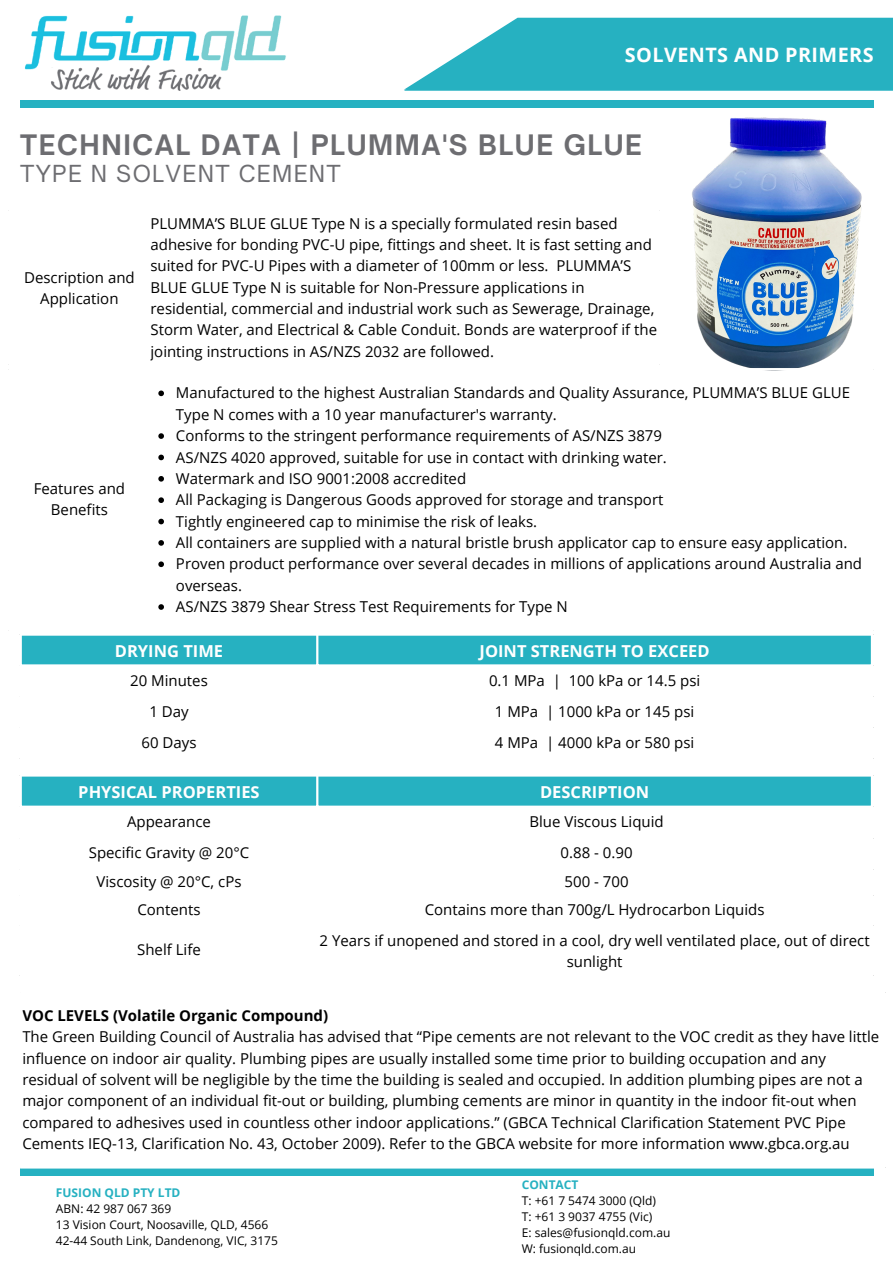
<style>
.page{position:relative;width:893px;height:1264px;background:#fff}
.page>*{position:absolute;margin:0;border:0;box-sizing:border-box;transform-origin:0 0}
.t1{font:700 27px "Open Sauce One";letter-spacing:.06em;color:#6d6d71}
.t2{font:22.5px "Open Sauce One";letter-spacing:.06em;color:#6d6d71}
.t3{font:700 19.8px "Open Sans";letter-spacing:.02em;color:#fff}
.t4{font:700 16.5px "Open Sans";color:#fff}
.t5{font:15px/21.3px "Open Sans";color:#000;text-align:center}
.t6{font:700 15px "Open Sans";color:#000}
.t7{font:12px/16px "Open Sans";color:#000}
.t8{font:700 12px "Open Sans";color:#26b1c1}
</style>
<div class="page">
<div style="left:22px;top:635px;width:848px;height:29px;background:#26b1c1"></div>
<hr style="left:316px;top:635px;width:2px;height:122px;background:#fff">
<div style="left:20px;top:100px;width:853px;height:7px;background:#26b1c1"></div>
<div style="left:20px;top:1168px;width:853px;height:7px;background:#26b1c1"></div>
<svg style="left:404px;top:18px;width:488px;height:73px;background:#41bac8"></svg>
<img style="left:692px;top:117px;width:170px;height:254px">
<svg style="left:158px;top:390px;width:6px;height:6px"></svg>
<svg style="left:158px;top:433px;width:6px;height:6px"></svg>
<svg style="left:158px;top:454px;width:6px;height:6px"></svg>
<svg style="left:158px;top:476px;width:6px;height:5px"></svg>
<svg style="left:158px;top:497px;width:6px;height:6px"></svg>
<svg style="left:158px;top:518px;width:6px;height:6px"></svg>
<svg style="left:158px;top:540px;width:6px;height:5px"></svg>
<svg style="left:158px;top:561px;width:6px;height:6px"></svg>
<svg style="left:158px;top:604px;width:6px;height:6px"></svg>
<hr style="left:8px;top:368px;width:865px;height:2px;background:#fff">
<div style="left:22px;top:776px;width:848px;height:29px;background:#26b1c1"></div>
<hr style="left:316px;top:776px;width:2px;height:198px;background:#fff">
<img style="left:24px;top:15px;width:262px;height:76px">
<h3 class="t3" style="left:625px;top:41px;width:250px">SOLVENTS AND PRIMERS</h3>
<h3 class="t3" style="left:606px;top:42px;width:257px">LARGE BORE PVC FITTING</h3>
<h1 class="t1" style="left:20px;top:128px;width:623px">TECHNICAL DATA | PLUMMA'S BLUE GLUE</h1>
<h2 class="t2" style="left:20px;top:160px;width:322px">TYPE N SOLVENT CEMENT</h2>
<p class="t5" style="left:24px;top:266px;width:112px">Description and<br>Application</p>
<p class="t5" style="left:34px;top:477px;width:93px">Features and<br>Benefits</p>
<p class="t5" style="left:150px;top:212px;width:508px;text-align:left">PLUMMA’S BLUE GLUE Type N is a specially formulated resin based adhesive for bonding PVC-U pipe, fittings and sheet. It is fast setting and suited for PVC-U Pipes with a diameter of 100mm or less. PLUMMA’S BLUE GLUE Type N is suitable for Non-Pressure applications in residential, commercial and industrial work such as Sewerage, Drainage, Storm Water, and Electrical &amp; Cable Conduit. Bonds are waterproof if the jointing instructions in AS/NZS 2032 are followed.</p>
<p class="t5" style="left:176px;top:382px;width:687px;text-align:left">Manufactured to the highest Australian Standards and Quality Assurance, PLUMMA’S BLUE GLUE Type N comes with a 10 year manufacturer's warranty.<br>Conforms to the stringent performance requirements of AS/NZS 3879<br>AS/NZS 4020 approved, suitable for use in contact with drinking water.<br>Watermark and ISO 9001:2008 accredited<br>All Packaging is Dangerous Goods approved for storage and transport<br>Tightly engineered cap to minimise the risk of leaks.<br>All containers are supplied with a natural bristle brush applicator cap to ensure easy application.<br>Proven product performance over several decades in millions of applications around Australia and overseas.<br>AS/NZS 3879 Shear Stress Test Requirements for Type N</p>
<p class="t4" style="left:115px;top:639px;width:110px">DRYING TIME</p>
<p class="t4" style="left:479px;top:639px;width:231px">JOINT STRENGTH TO EXCEED</p>
<p class="t5" style="left:130px;top:669px;width:79px">20 Minutes</p>
<p class="t5" style="left:489px;top:669px;width:213px">0.1 MPa | 100 kPa or 14.5 psi</p>
<p class="t5" style="left:149px;top:700px;width:41px">1 Day</p>
<p class="t5" style="left:495px;top:700px;width:201px">1 MPa | 1000 kPa or 145 psi</p>
<p class="t5" style="left:141px;top:731px;width:56px">60 Days</p>
<p class="t5" style="left:495px;top:731px;width:201px">4 MPa | 4000 kPa or 580 psi</p>
<p class="t4" style="left:78px;top:780px;width:183px">PHYSICAL PROPERTIES</p>
<p class="t4" style="left:540px;top:780px;width:111px">DESCRIPTION</p>
<p class="t5" style="left:127px;top:810px;width:85px">Appearance</p>
<p class="t5" style="left:529px;top:810px;width:136px">Blue Viscous Liquid</p>
<p class="t5" style="left:89px;top:841px;width:162px">Specific Gravity @ 20°C</p>
<p class="t5" style="left:560px;top:841px;width:73px">0.88 - 0.90</p>
<p class="t5" style="left:96px;top:870px;width:146px">Viscosity @ 20°C, cPs</p>
<p class="t5" style="left:564px;top:870px;width:65px">500 - 700</p>
<p class="t5" style="left:137px;top:898px;width:65px">Contents</p>
<p class="t5" style="left:424px;top:898px;width:341px">Contains more than 700g/L Hydrocarbon Liquids</p>
<p class="t5" style="left:137px;top:938px;width:65px">Shelf Life</p>
<p class="t5" style="left:319px;top:930px;width:551px;line-height:20.2px">2 Years if unopened and stored in a cool, dry well ventilated place, out of direct sunlight</p>
<p class="t6" style="left:22px;top:1004px;width:307px">VOC LEVELS (Volatile Organic Compound)</p>
<p class="t5" style="left:22px;top:1025px;width:858px;text-align:left">The Green Building Council of Australia has advised that “Pipe cements are not relevant to the VOC credit as they have little influence on indoor air quality. Plumbing pipes are usually installed some time prior to building occupation and any residual of solvent will be negligible by the time the building is sealed and occupied. In addition plumbing pipes are not a major component of an individual fit-out or building, plumbing cements are minor in quantity in the indoor fit-out when compared to adhesives used in countless other indoor applications.” (GBCA Technical Clarification Statement PVC Pipe Cements IEQ-13, Clarification No. 43, October 2009). Refer to the GBCA website for more information www.gbca.org.au</p>
<p class="t8" style="left:56px;top:1184px;width:126px">FUSION QLD PTY LTD</p>
<p class="t7" style="left:56px;top:1200px;width:223px">ABN: 42 987 067 369<br>13 Vision Court, Noosaville, QLD, 4566<br>42-44 South Link, Dandenong, VIC, 3175</p>
<p class="t8" style="left:521px;top:1176px;width:58px">CONTACT</p>
<p class="t7" style="left:521px;top:1192px;width:150px">T: +61 7 5474 3000 (Qld)<br>T: +61 3 9037 4755 (Vic)<br>E: sales@fusionqld.com.au<br>W: fusionqld.com.au</p>
</div>
